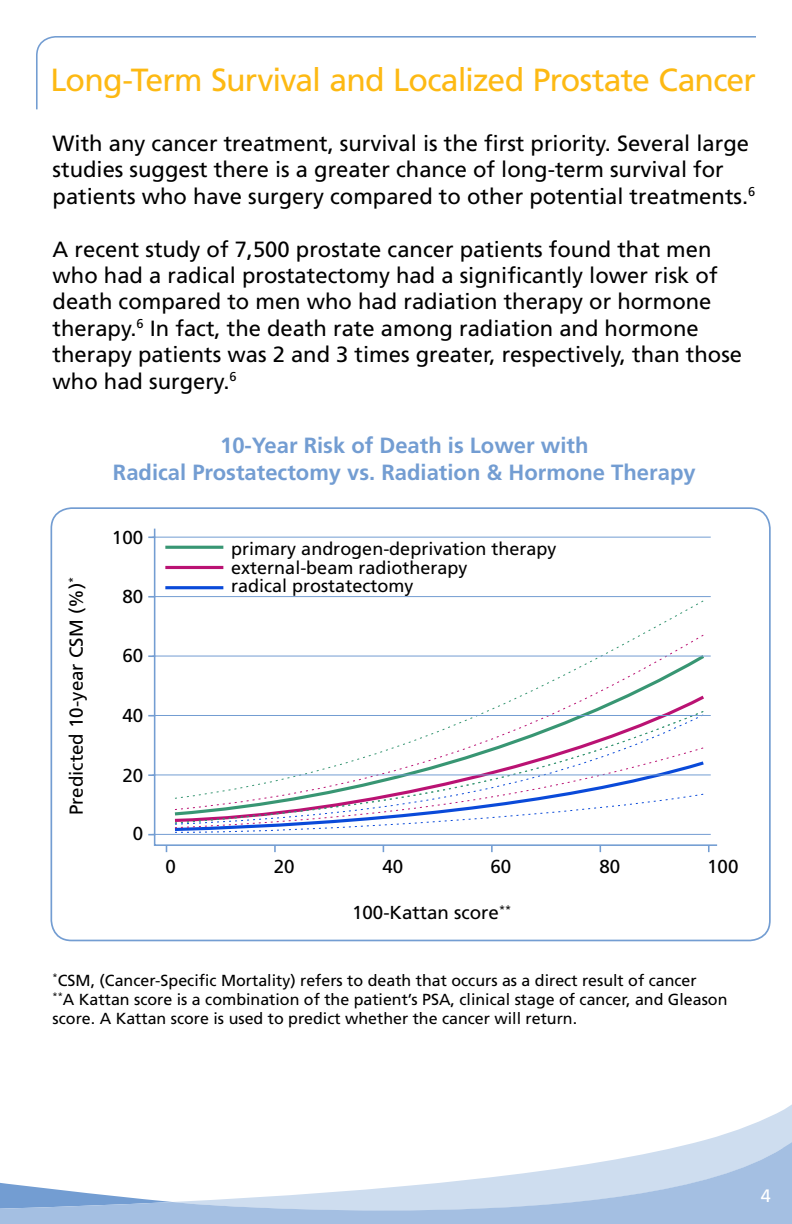
<style>
.page{position:relative;width:792px;height:1224px;background:#fff}
.page>*{position:absolute;margin:0;border:0;box-sizing:border-box;transform-origin:0 0}
.t1{font:32px "Frutiger";letter-spacing:-.025em;color:#fdb913}
.t2{font:22px/26.4px "Frutiger";color:#000}
.t3{font:700 22px/26.4px "Frutiger";color:#739dd2;text-align:center}
.t4{font:18.8px "Frutiger";color:#000}
.t5{font:18px/18.6px "Frutiger";color:#000}
.t6{font:18px "Frutiger";color:#fff}
.t7{font:16px/19.2px "Frutiger";color:#000}
</style>
<div class="page">
<svg style="left:735px;top:1104px;width:57px;height:27px"></svg>
<svg style="left:0;top:1131px;width:792px;height:93px"></svg>
<svg style="left:36px;top:36px;width:720px;height:74px"></svg>
<svg style="left:153px;top:528px;width:565px;height:325px"></svg>
<svg style="left:174px;top:600px;width:530px;height:34px"></svg>
<svg style="left:174px;top:634px;width:530px;height:80px"></svg>
<svg style="left:174px;top:714px;width:530px;height:79px"></svg>
<svg style="left:174px;top:793px;width:530px;height:40px"></svg>
<hr style="left:152px;top:537px;width:559px;height:1px;background:#739dd2">
<hr style="left:152px;top:596px;width:559px;height:1px;background:#739dd2">
<hr style="left:152px;top:656px;width:559px;height:1px;background:#739dd2">
<hr style="left:152px;top:715px;width:559px;height:1px;background:#739dd2">
<hr style="left:152px;top:775px;width:559px;height:1px;background:#739dd2">
<hr style="left:152px;top:834px;width:559px;height:1px;background:#739dd2">
<div style="left:51px;top:507px;width:720px;height:434px;border:2px solid #739dd2;border-radius:20px"></div>
<h1 class="t1" style="left:50px;top:62px;width:707px">Long-Term Survival and Localized Prostate Cancer</h1>
<p class="t2" style="left:53px;top:130px;width:704px">With any cancer treatment, survival is the first priority. Several large studies suggest there is a greater chance of long-term survival for patients who have surgery compared to other potential treatments.<sup>6</sup></p>
<p class="t2" style="left:53px;top:236px;width:691px">A recent study of 7,500 prostate cancer patients found that men who had a radical prostatectomy had a significantly lower risk of death compared to men who had radiation therapy or hormone therapy.<sup>6</sup> In fact, the death rate among radiation and hormone therapy patients was 2 and 3 times greater, respectively, than those who had surgery.<sup>6</sup></p>
<p class="t4" style="left:65px;top:815px;width:240px;rotate:-90deg">Predicted 10-year CSM (%)<sup>*</sup></p>
<p class="t3" style="left:113px;top:433px;width:584px">10-Year Risk of Death is Lower with<br>Radical Prostatectomy vs. Radiation &amp; Hormone Therapy</p>
<p class="t4" style="left:112px;top:526px;width:33px">100</p>
<p class="t4" style="left:122px;top:585px;width:22px">80</p>
<p class="t4" style="left:122px;top:644px;width:22px">60</p>
<p class="t4" style="left:122px;top:704px;width:22px">40</p>
<p class="t4" style="left:122px;top:764px;width:22px">20</p>
<p class="t4" style="left:133px;top:822px;width:12px">0</p>
<p class="t5" style="left:231px;top:539px;width:327px">primary androgen-deprivation therapy external-beam radiotherapy<br>radical prostatectomy</p>
<p class="t4" style="left:166px;top:856px;width:12px">0</p>
<p class="t4" style="left:274px;top:856px;width:22px">20</p>
<p class="t4" style="left:382px;top:856px;width:22px">40</p>
<p class="t4" style="left:491px;top:856px;width:22px">60</p>
<p class="t4" style="left:599px;top:856px;width:22px">80</p>
<p class="t4" style="left:707px;top:856px;width:33px">100</p>
<p class="t4" style="left:352px;top:901px;width:161px">100-Kattan score<sup>**</sup></p>
<p class="t7" style="left:53px;top:971px;width:676px"><sup>*</sup>CSM, (Cancer-Specific Mortality) refers to death that occurs as a direct result of cancer<br><sup>**</sup>A Kattan score is a combination of the patient’s PSA, clinical stage of cancer, and Gleason score. A Kattan score is used to predict whether the cancer will return.</p>
<p class="t6" style="left:761px;top:1185px;width:12px">4</p>
</div>
